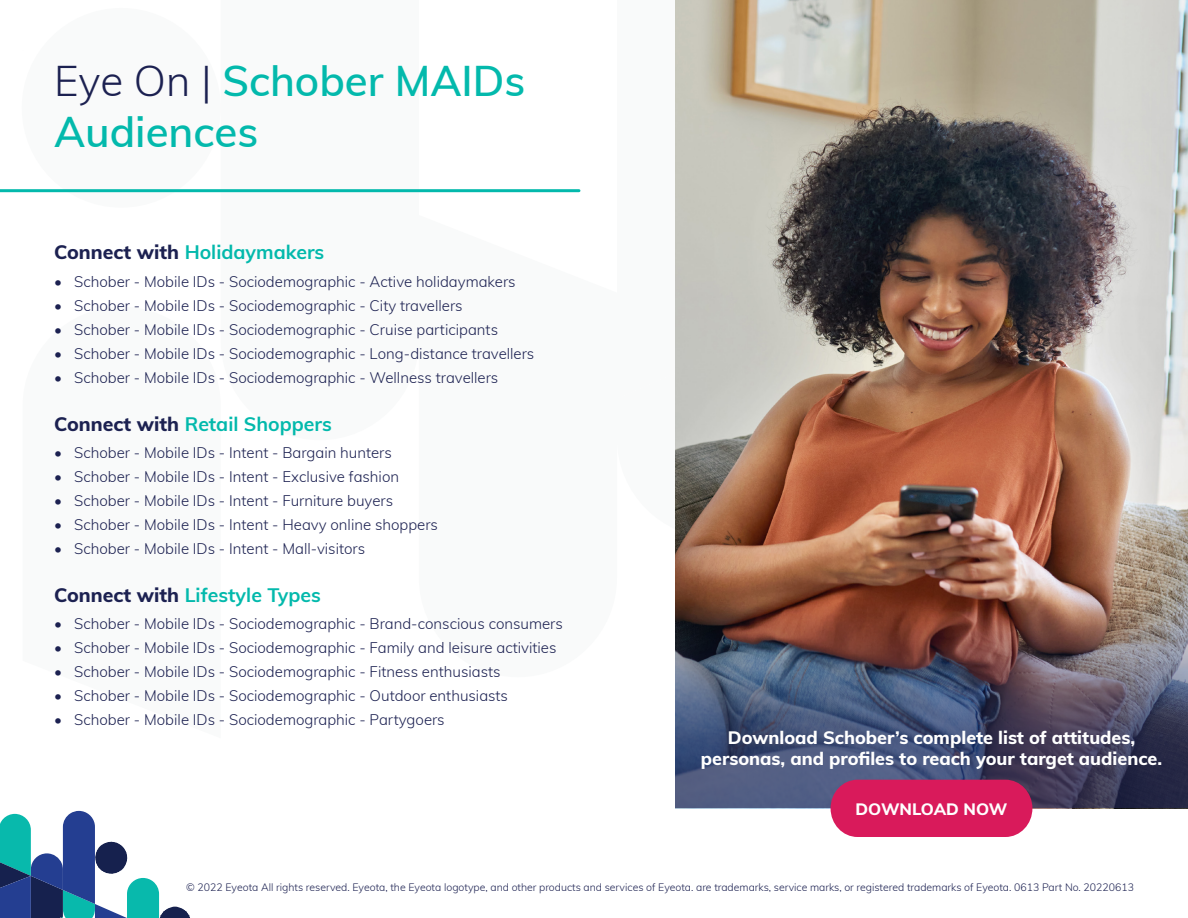
<style>
.page{position:relative;width:1188px;height:918px;background:#fff}
.page>*{position:absolute;margin:0;border:0;box-sizing:border-box;transform-origin:0 0}
.Heading{font:600 42px/51px "Muli";color:#03b9ac}
.Subheading{font:700 19.5px "Muli";color:#03b9ac}
.Subheading_2{font:800 18px/21px "Muli";color:#fff;text-align:center}
.Subheading-2{font:800 16.5px "Muli";color:#fff}
.t1{font:300 15px "Muli";color:#1c2151}
.t2{font:300 10.5px "Muli";color:#1c2151}
.s1{font-weight:300;color:#1c2151}
.s2{font-weight:800;color:#1c2151}
</style>
<div class="page">
<svg style="left:0;top:811px;width:190px;height:107px"></svg>
<div style="left:22px;top:8px;width:199px;height:200px;background:#f9fafa;border-radius:50%"></div>
<img style="left:675px;top:0;width:513px;height:572px">
<img style="left:675px;top:572px;width:513px;height:236px">
<div style="left:831px;top:780px;width:201px;height:57px;background:#d91a5b;border-radius:28px"></div>
<hr style="left:0;top:189px;width:579px;height:3px;background:#03b9ac">
<p class="Heading" style="left:54px;top:54px;width:473px"><span class="s1">Eye On |</span> Schober MAIDs<br>Audiences</p>
<p class="Subheading" style="left:54px;top:238px;width:272px"><span class="s2">Connect with</span> Holidaymakers</p>
<p class="t1" style="left:54px;top:270px;width:463px">• Schober - Mobile IDs - Sociodemographic - Active holidaymakers</p>
<p class="t1" style="left:54px;top:294px;width:410px">• Schober - Mobile IDs - Sociodemographic - City travellers</p>
<p class="t1" style="left:54px;top:318px;width:446px">• Schober - Mobile IDs - Sociodemographic - Cruise participants</p>
<p class="t1" style="left:54px;top:342px;width:482px">• Schober - Mobile IDs - Sociodemographic - Long-distance travellers</p>
<p class="t1" style="left:54px;top:366px;width:446px">• Schober - Mobile IDs - Sociodemographic - Wellness travellers</p>
<p class="Subheading" style="left:54px;top:409px;width:279px"><span class="s2">Connect with</span> Retail Shoppers</p>
<p class="t1" style="left:54px;top:442px;width:339px">• Schober - Mobile IDs - Intent - Bargain hunters</p>
<p class="t1" style="left:54px;top:466px;width:347px">• Schober - Mobile IDs - Intent - Exclusive fashion</p>
<p class="t1" style="left:54px;top:490px;width:341px">• Schober - Mobile IDs - Intent - Furniture buyers</p>
<p class="t1" style="left:54px;top:514px;width:386px">• Schober - Mobile IDs - Intent - Heavy online shoppers</p>
<p class="t1" style="left:54px;top:538px;width:313px">• Schober - Mobile IDs - Intent - Mall-visitors</p>
<p class="Subheading" style="left:54px;top:581px;width:269px"><span class="s2">Connect with</span> Lifestyle Types</p>
<p class="t1" style="left:54px;top:613px;width:510px">• Schober - Mobile IDs - Sociodemographic - Brand-conscious consumers</p>
<p class="t1" style="left:54px;top:637px;width:504px">• Schober - Mobile IDs - Sociodemographic - Family and leisure activities</p>
<p class="t1" style="left:54px;top:661px;width:448px">• Schober - Mobile IDs - Sociodemographic - Fitness enthusiasts</p>
<p class="t1" style="left:54px;top:685px;width:456px">• Schober - Mobile IDs - Sociodemographic - Outdoor enthusiasts</p>
<p class="t1" style="left:54px;top:709px;width:392px">• Schober - Mobile IDs - Sociodemographic - Partygoers</p>
<p class="Subheading_2" style="left:701px;top:726px;width:463px">Download Schober’s complete list of attitudes, personas, and profiles to reach your target audience.</p>
<p class="Subheading-2" style="left:856px;top:797px;width:153px">DOWNLOAD NOW</p>
<p class="t2" style="left:186px;top:880px;width:949px">© 2022 Eyeota All rights reserved. Eyeota, the Eyeota logotype, and other products and services of Eyeota. are trademarks, service marks, or registered trademarks of Eyeota. 0613 Part No. 20220613</p>
</div>
